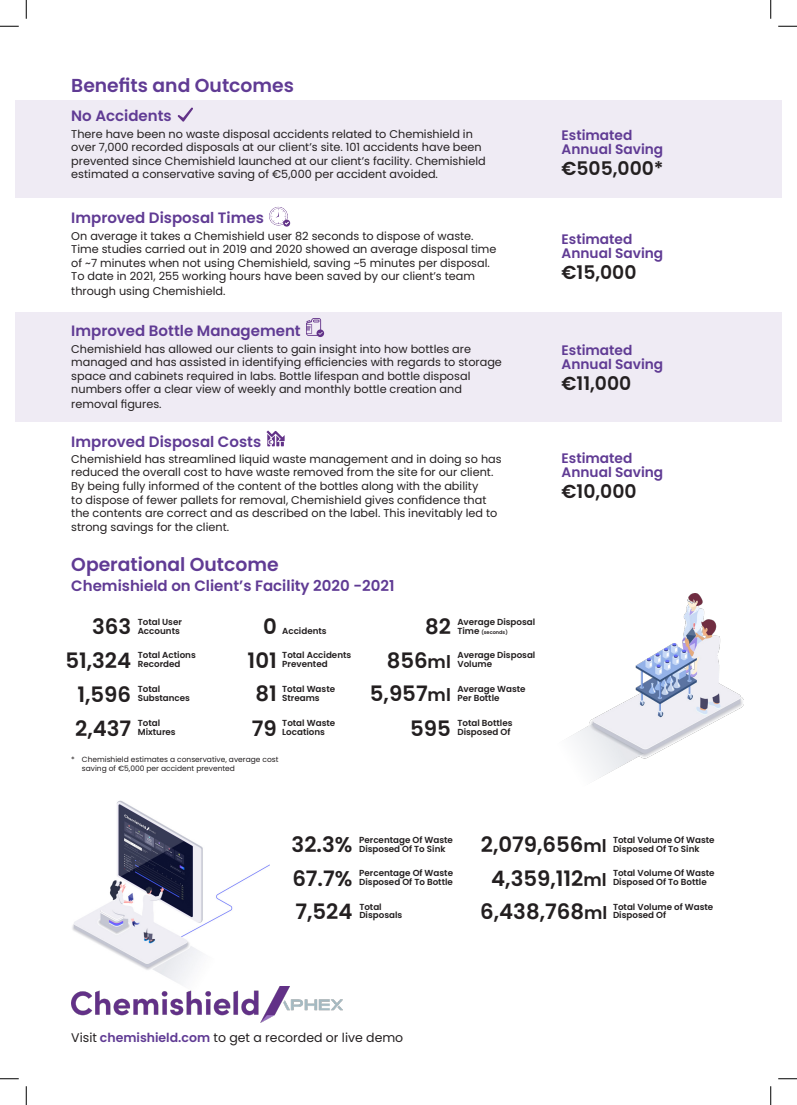
<style>
.page{position:relative;width:797px;height:1105px;background:#fff}
.page>*{position:absolute;margin:0;border:0;box-sizing:border-box;transform-origin:0 0}
.t1{font:600 21.25px "Poppins";color:#231f20}
.t2{font:600 18.75px "Poppins";color:#603b94}
.t3{font:600 18.75px "Poppins";color:#231f20}
.t4{font:600 15px "Poppins";color:#603b94}
.t5{font:600 13.75px/13.8px "Poppins";color:#603b94}
.t6{font:12.5px "Poppins";color:#231f20}
.t7{font:11.25px/13.5px "Poppins";color:#231f20}
.t8{font:600 8.75px/8.8px "Poppins";color:#231f20}
.t9{font:7.5px/9px "Poppins";color:#231f20}
.t10{font:600 5px "Poppins";color:#231f20}
.s1{font-size:8.75px}
.s2{font-size:17.5px}
.s3{font-weight:600;color:#603b94}
</style>
<div class="page">
<img style="left:72px;top:800px;width:198px;height:185px">
<div style="left:16px;top:100px;width:765px;height:97px;background:#efebf4"></div>
<div style="left:16px;top:312px;width:765px;height:110px;background:#efebf4"></div>
<img style="left:71px;top:986px;width:271px;height:37px">
<img style="left:570px;top:594px;width:173px;height:187px">
<svg style="left:266px;top:430px;width:18px;height:16px"></svg>
<svg style="left:306px;top:318px;width:18px;height:19px"></svg>
<svg style="left:178px;top:108px;width:15px;height:14px"></svg>
<svg style="left:269px;top:207px;width:21px;height:20px"></svg>
<svg style="left:0;top:25px;width:19px;height:2px"></svg>
<svg style="left:778px;top:25px;width:19px;height:2px"></svg>
<svg style="left:0;top:1078px;width:19px;height:1px"></svg>
<svg style="left:778px;top:1078px;width:19px;height:1px"></svg>
<svg style="left:25px;top:0;width:2px;height:19px"></svg>
<svg style="left:25px;top:1086px;width:2px;height:19px"></svg>
<svg style="left:770px;top:0;width:1px;height:19px"></svg>
<svg style="left:770px;top:1086px;width:1px;height:19px"></svg>
<p class="t2" style="left:71px;top:74px;width:224px">Benefits and Outcomes</p>
<p class="t4" style="left:71px;top:107px;width:102px">No Accidents</p>
<p class="t7" style="left:71px;top:127px;width:416px">There have been no waste disposal accidents related to Chemishield in over 7,000 recorded disposals at our client’s site. 101 accidents have been prevented since Chemishield launched at our client’s facility. Chemishield estimated a conservative saving of €5,000 per accident avoided.</p>
<p class="t4" style="left:71px;top:209px;width:194px">Improved Disposal Times</p>
<p class="t7" style="left:71px;top:229px;width:427px">On average it takes a Chemishield user 82 seconds to dispose of waste.<br>Time studies carried out in 2019 and 2020 showed an average disposal time of ~7 minutes when not using Chemishield, saving ~5 minutes per disposal.<br>To date in 2021, 255 working hours have been saved by our client’s team</p>
<p class="t7" style="left:71px;top:285px;width:156px">through using Chemishield.</p>
<p class="t4" style="left:71px;top:322px;width:231px">Improved Bottle Management</p>
<p class="t7" style="left:71px;top:342px;width:432px">Chemishield has allowed our clients to gain insight into how bottles are managed and has assisted in identifying efficiencies with regards to storage space and cabinets required in labs. Bottle lifespan and bottle disposal numbers offer a clear view of weekly and monthly bottle creation and</p>
<p class="t7" style="left:71px;top:398px;width:92px">removal figures.</p>
<p class="t4" style="left:71px;top:433px;width:191px">Improved Disposal Costs</p>
<p class="t7" style="left:71px;top:452px;width:432px">Chemishield has streamlined liquid waste management and in doing so has</p>
<p class="t7" style="left:71px;top:466px;width:423px">reduced the overall cost to have waste removed from the site for our client.</p>
<p class="t7" style="left:71px;top:479px;width:427px">By being fully informed of the content of the bottles along with the ability<br>to dispose of fewer pallets for removal, Chemishield gives confidence that the contents are correct and as described on the label. This inevitably led to strong savings for the client.</p>
<p class="t2" style="left:71px;top:553px;width:209px">Operational Outcome</p>
<p class="t4" style="left:71px;top:577px;width:325px">Chemishield on Client’s Facility 2020 -2021</p>
<p class="t1" style="left:92px;top:614px;width:41px">363</p>
<p class="t8" style="left:138px;top:617px;width:46px">Total User<br>Accounts</p>
<p class="t1" style="left:65px;top:648px;width:67px">51,324</p>
<p class="t8" style="left:138px;top:651px;width:59px">Total Actions<br>Recorded</p>
<p class="t1" style="left:77px;top:682px;width:55px">1,596</p>
<p class="t8" style="left:138px;top:685px;width:54px">Total<br>Substances</p>
<p class="t1" style="left:75px;top:716px;width:58px">2,437</p>
<p class="t8" style="left:138px;top:719px;width:39px">Total<br>Mixtures</p>
<p class="t1" style="left:263px;top:614px;width:15px">0</p>
<p class="t8" style="left:282px;top:626px;width:46px">Accidents</p>
<p class="t1" style="left:248px;top:648px;width:31px">101</p>
<p class="t8" style="left:282px;top:651px;width:70px">Total Accidents</p>
<p class="t8" style="left:282px;top:659px;width:47px">Prevented</p>
<p class="t1" style="left:255px;top:681px;width:23px">81</p>
<p class="t8" style="left:282px;top:685px;width:54px">Total Waste<br>Streams</p>
<p class="t1" style="left:252px;top:716px;width:26px">79</p>
<p class="t8" style="left:282px;top:719px;width:54px">Total Waste<br>Locations</p>
<p class="t9" style="left:82px;top:755px;width:198px;text-indent:-11px">* Chemishield estimates a conservative, average cost saving of €5,000 per accident prevented</p>
<p class="t1" style="left:425px;top:614px;width:27px">82</p>
<p class="t8" style="left:457px;top:617px;width:79px">Average Disposal</p>
<p class="t10" style="left:457px;top:629px;width:52px"><span class="s1">Time</span> (seconds)</p>
<p class="t1" style="left:386px;top:648px;width:66px">856<span class="s2">ml</span></p>
<p class="t8" style="left:457px;top:651px;width:79px">Average Disposal<br>Volume</p>
<p class="t1" style="left:370px;top:681px;width:82px">5,957<span class="s2">ml</span></p>
<p class="t8" style="left:457px;top:685px;width:70px">Average Waste<br>Per Bottle</p>
<p class="t1" style="left:410px;top:716px;width:42px">595</p>
<p class="t8" style="left:457px;top:719px;width:57px">Total Bottles<br>Disposed Of</p>
<p class="t5" style="left:561px;top:128px;width:103px">Estimated<br>Annual Saving</p>
<p class="t3" style="left:561px;top:157px;width:104px">€505,000*</p>
<p class="t5" style="left:561px;top:232px;width:103px">Estimated<br>Annual Saving</p>
<p class="t3" style="left:561px;top:261px;width:76px">€15,000</p>
<p class="t5" style="left:561px;top:343px;width:103px">Estimated<br>Annual Saving</p>
<p class="t3" style="left:561px;top:372px;width:71px">€11,000</p>
<p class="t5" style="left:561px;top:451px;width:103px">Estimated<br>Annual Saving</p>
<p class="t3" style="left:561px;top:480px;width:76px">€10,000</p>
<p class="t1" style="left:291px;top:832px;width:62px">32.3%</p>
<p class="t8" style="left:359px;top:836px;width:95px">Percentage Of Waste<br>Disposed Of To Sink</p>
<p class="t8" style="left:613px;top:836px;width:103px">Total Volume Of Waste<br>Disposed Of To Sink</p>
<p class="t1" style="left:481px;top:832px;width:127px">2,079,656<span class="s2">ml</span></p>
<p class="t1" style="left:292px;top:866px;width:62px">67.7%</p>
<p class="t8" style="left:359px;top:869px;width:95px">Percentage Of Waste<br>Disposed Of To Bottle</p>
<p class="t8" style="left:613px;top:869px;width:103px">Total Volume Of Waste<br>Disposed Of To Bottle</p>
<p class="t1" style="left:491px;top:866px;width:117px">4,359,112<span class="s2">ml</span></p>
<p class="t8" style="left:359px;top:911px;width:44px">Disposals</p>
<p class="t1" style="left:480px;top:899px;width:128px">6,438,768<span class="s2">ml</span></p>
<p class="t8" style="left:613px;top:902px;width:102px">Total Volume of Waste<br>Disposed Of</p>
<p class="t1" style="left:295px;top:899px;width:58px">7,524</p>
<p class="t8" style="left:359px;top:902px;width:24px">Total</p>
<p class="t6" style="left:71px;top:1030px;width:333px">Visit <span class="s3">chemishield.com</span> to get a recorded or live demo</p>
</div>
